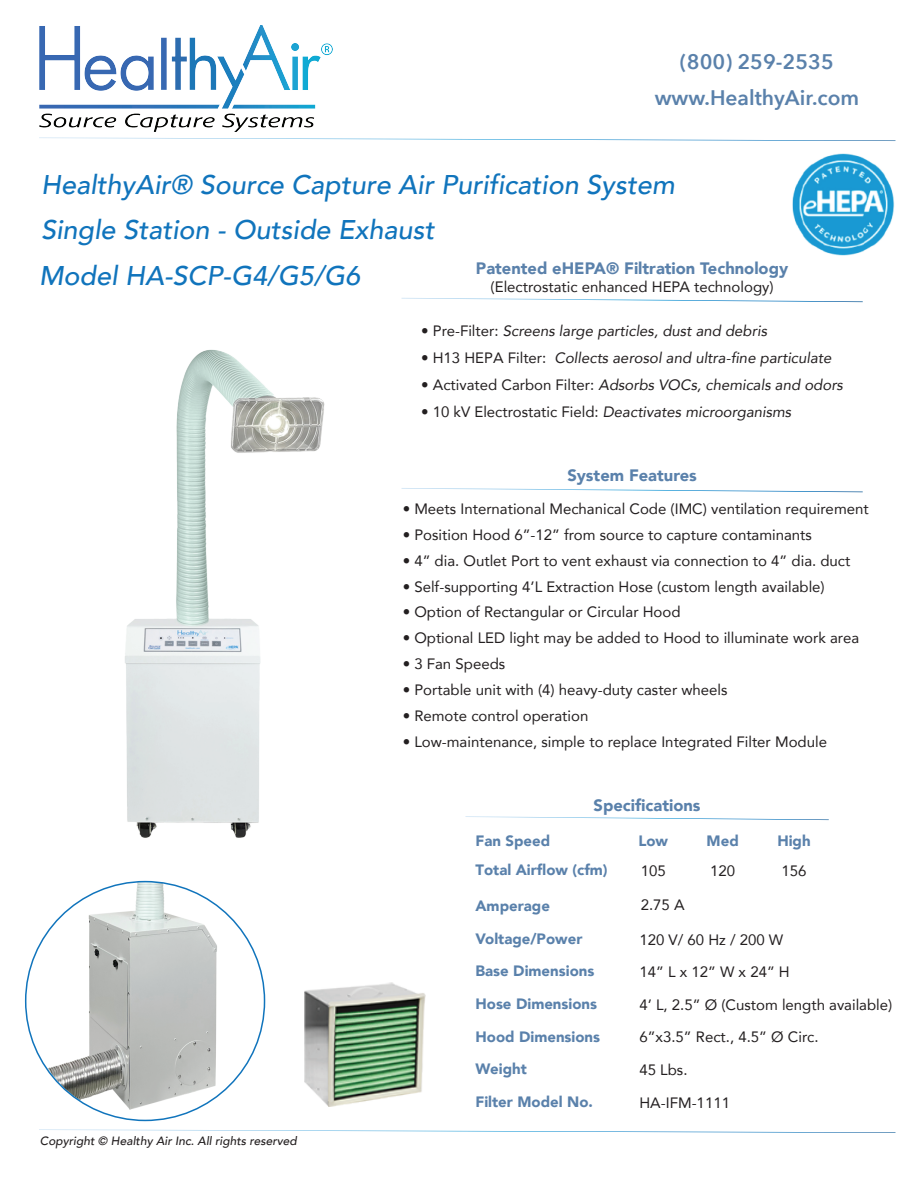
<style>
.page{position:relative;width:918px;height:1188px;background:#fff}
.page>*{position:absolute;margin:0;border:0;box-sizing:border-box;transform-origin:0 0}
.t1{font:italic 500 27px/45.5px "Avenir";color:#1074bc}
.t2{font:600 21px/36px "Avenir Next";color:#5a81ab;text-align:center}
.t3{font:900 16.5px "Avenir";color:#5a81ab}
.t4{font:15px "Avenir";color:#231f20}
.t5{font:italic 15px "Avenir";color:#231f20}
.t6{font:900 15px "Avenir";color:#5a81ab}
.t7{font:italic 500 12px "Avenir";color:#231f20}
.s1{font-style:normal}
</style>
<div class="page">
<svg style="left:39px;top:1129px;width:857px;height:4px"></svg>
<svg style="left:57px;top:138px;width:839px;height:3px"></svg>
<svg style="left:465px;top:816px;width:364px;height:4px"></svg>
<svg style="left:401px;top:488px;width:462px;height:4px"></svg>
<svg style="left:401px;top:298px;width:462px;height:4px"></svg>
<img style="left:305px;top:982px;width:120px;height:125px">
<img style="left:39px;top:880px;width:200px;height:238px">
<img style="left:40px;top:25px;width:293px;height:106px">
<img style="left:792px;top:153px;width:102px;height:102px">
<img style="left:125px;top:350px;width:200px;height:488px">
<h2 class="t2" style="left:655px;top:43px;width:206px">(800) 259-2535 www.HealthyAir.com</h2>
<h1 class="t1" style="left:41px;top:162px;width:635px">HealthyAir® Source Capture Air Purification System<br>Single Station - Outside Exhaust</h1>
<h1 class="t1" style="left:39px;top:253px;width:323px">Model HA-SCP-G4/G5/G6</h1>
<p class="t7" style="left:40px;top:1133px;width:258px">Copyright © Healthy Air Inc. All rights reserved</p>
<p class="t3" style="left:476px;top:254px;width:314px">Patented eHEPA® Filtration Technology</p>
<p class="t4" style="left:491px;top:275px;width:284px">(Electrostatic enhanced HEPA technology)</p>
<p class="t5" style="left:421px;top:322px;width:347px"><span class="s1">• Pre-Filter:</span> Screens large particles, dust and debris</p>
<p class="t5" style="left:421px;top:349px;width:412px"><span class="s1">• H13 HEPA Filter:</span> Collects aerosol and ultra-fine particulate</p>
<p class="t5" style="left:421px;top:376px;width:423px"><span class="s1">• Activated Carbon Filter:</span> Adsorbs VOCs, chemicals and odors</p>
<p class="t5" style="left:421px;top:403px;width:372px"><span class="s1">• 10 kV Electrostatic Field:</span> Deactivates microorganisms</p>
<p class="t3" style="left:567px;top:461px;width:131px">System Features</p>
<p class="t4" style="left:403px;top:497px;width:468px">• Meets International Mechanical Code (IMC) ventilation requirement</p>
<p class="t4" style="left:403px;top:548px;width:449px">• 4” dia. Outlet Port to vent exhaust via connection to 4” dia. duct</p>
<p class="t4" style="left:403px;top:522px;width:411px">• Position Hood 6”-12” from source to capture contaminants</p>
<p class="t4" style="left:403px;top:574px;width:424px">• Self-supporting 4’L Extraction Hose (custom length available)</p>
<p class="t4" style="left:403px;top:600px;width:279px">• Option of Rectangular or Circular Hood</p>
<p class="t4" style="left:403px;top:626px;width:458px">• Optional LED light may be added to Hood to illuminate work area</p>
<p class="t4" style="left:403px;top:652px;width:104px">• 3 Fan Speeds</p>
<p class="t4" style="left:403px;top:678px;width:326px">• Portable unit with (4) heavy-duty caster wheels</p>
<p class="t4" style="left:403px;top:704px;width:187px">• Remote control operation</p>
<p class="t4" style="left:403px;top:730px;width:426px">• Low-maintenance, simple to replace Integrated Filter Module</p>
<p class="t3" style="left:594px;top:791px;width:108px">Specifications</p>
<p class="t6" style="left:476px;top:828px;width:76px">Fan Speed</p>
<p class="t6" style="left:638px;top:828px;width:31px">Low</p>
<p class="t6" style="left:707px;top:828px;width:34px">Med</p>
<p class="t6" style="left:777px;top:828px;width:35px">High</p>
<p class="t6" style="left:476px;top:857px;width:134px">Total Airflow (cfm)</p>
<p class="t4" style="left:641px;top:859px;width:27px">105</p>
<p class="t4" style="left:710px;top:859px;width:27px">120</p>
<p class="t4" style="left:782px;top:859px;width:27px">156</p>
<p class="t6" style="left:476px;top:893px;width:76px">Amperage</p>
<p class="t4" style="left:641px;top:893px;width:45px">2.75 A</p>
<p class="t6" style="left:476px;top:926px;width:108px">Voltage/Power</p>
<p class="t4" style="left:639px;top:927px;width:145px">120 V/ 60 Hz / 200 W</p>
<p class="t6" style="left:476px;top:958px;width:120px">Base Dimensions</p>
<p class="t4" style="left:639px;top:960px;width:152px">14” L x 12” W x 24” H</p>
<p class="t6" style="left:476px;top:991px;width:123px">Hose Dimensions</p>
<p class="t4" style="left:639px;top:993px;width:254px">4’ L, 2.5” Ø (Custom length available)</p>
<p class="t6" style="left:476px;top:1023px;width:126px">Hood Dimensions</p>
<p class="t4" style="left:639px;top:1025px;width:181px">6”x3.5” Rect., 4.5” Ø Circ.</p>
<p class="t6" style="left:476px;top:1056px;width:53px">Weight</p>
<p class="t4" style="left:639px;top:1058px;width:50px">45 Lbs.</p>
<p class="t6" style="left:476px;top:1089px;width:119px">Filter Model No.</p>
<p class="t4" style="left:639px;top:1090px;width:92px">HA-IFM-1111</p>
</div>
